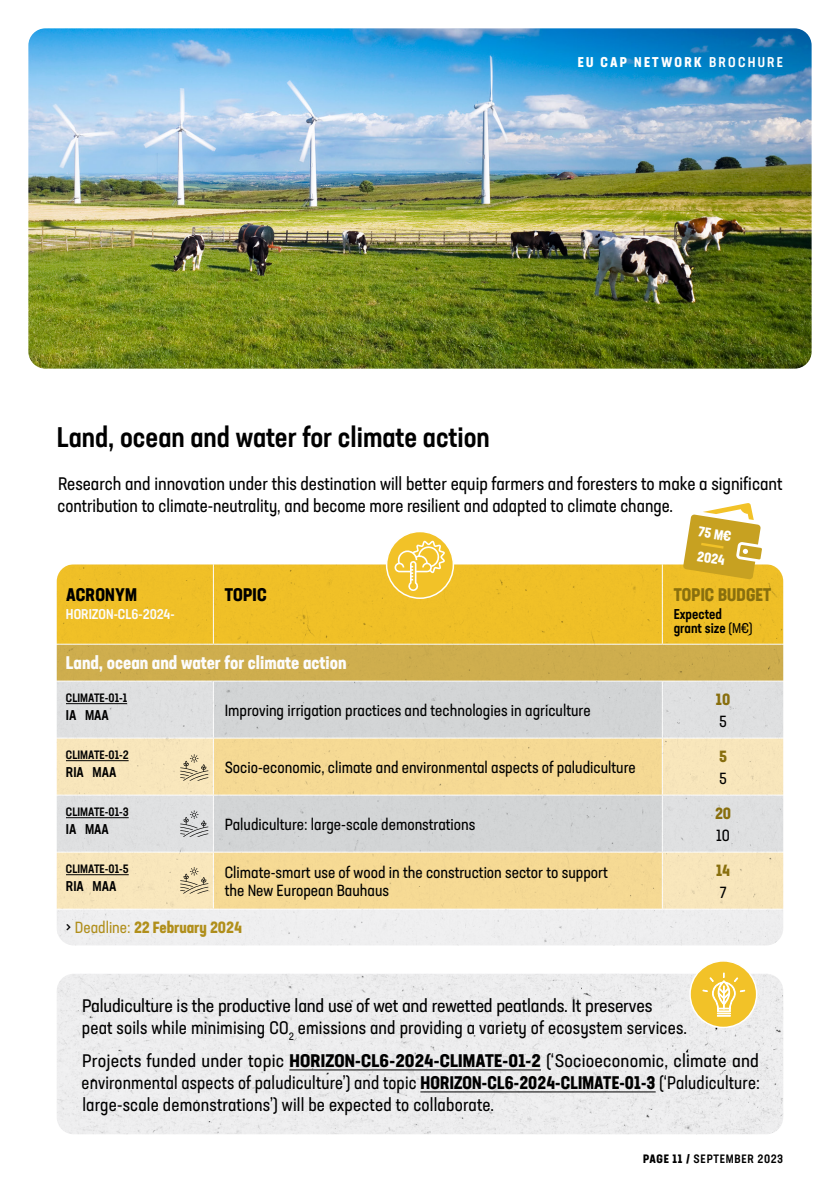
<style>
.page{position:relative;width:840px;height:1191px;background:#fff}
.page>*{position:absolute;margin:0;border:0;box-sizing:border-box;transform-origin:0 0}
.t1{font:500 condensed 28px "Neusa Next Std";color:#000}
.t2{font:condensed 18px/22px "Neusa Next Std";color:#000;scale:1.04 1}
.t3{font:condensed 18px/22px "Neusa Next Std";color:#000}
.t4{font:700 condensed 18px "Neusa Next Std";color:#fff}
.t5{font:700 condensed 18px "Neusa Next Std";letter-spacing:.01em;color:#000}
.t6{font:700 condensed 18px "Neusa Next Std";letter-spacing:.01em;color:#8b710f}
.t7{font:condensed 16px/18px "Neusa Next Std";color:#000}
.t8{font:700 condensed 16px "Neusa Next Std";color:#b3911c}
.t9{font:700 condensed 16px "Neusa Next Std";color:#8b710f}
.t10{font:500 condensed 14px/14px "Neusa Next Std";color:#000}
.t11{font:700 condensed 14px/24.2px "Neusa Next Std";letter-spacing:.16em;color:#fff}
.t12{font:500 condensed 14px "Neusa Next Std";color:#fff}
.t13{font:500 condensed 12px "Neusa Next Std";color:#000}
.t14{font:500 condensed 12px "Neusa Next Std";letter-spacing:.06em;color:#000}
.s1{font-weight:500}
.s2{font-weight:400}
.s3{font-weight:400;color:#000}
.s4{font-weight:700}
</style>
<div class="page">
<img style="left:28px;top:28px;width:783px;height:341px">
<div style="left:57px;top:973px;width:725px;height:161px;background:#ededee"></div>
<hr style="left:289px;top:1069px;width:251px;height:1px;background:#000">
<hr style="left:420px;top:1091px;width:235px;height:1px;background:#000">
<div style="left:57px;top:564px;width:725px;height:79px;background:#efbf27"></div>
<div style="left:57px;top:644px;width:725px;height:37px;background:#d1b04f"></div>
<div style="left:57px;top:681px;width:725px;height:56px;background:#dfe0e1"></div>
<div style="left:214px;top:681px;width:447px;height:56px;background:#d2d4d5"></div>
<svg style="left:57px;top:738px;width:725px;height:170px;background:#eee3c7"></svg>
<svg style="left:214px;top:738px;width:447px;height:170px;background:#e9d7aa"></svg>
<div style="left:57px;top:909px;width:725px;height:36px;background:#f1f1f2"></div>
<hr style="left:661px;top:564px;width:1px;height:79px;background:#fff">
<hr style="left:213px;top:680px;width:449px;height:1px;background:#fff">
<hr style="left:662px;top:680px;width:120px;height:1px;background:#fff">
<hr style="left:661px;top:681px;width:1px;height:56px;background:#fff">
<hr style="left:213px;top:738px;width:1px;height:56px;background:#fff">
<hr style="left:213px;top:795px;width:1px;height:56px;background:#fff">
<hr style="left:661px;top:852px;width:1px;height:56px;background:#fff">
<hr style="left:213px;top:564px;width:1px;height:79px;background:#fff">
<hr style="left:57px;top:680px;width:156px;height:1px;background:#fff">
<hr style="left:213px;top:681px;width:1px;height:56px;background:#fff">
<hr style="left:661px;top:738px;width:1px;height:56px;background:#fff">
<hr style="left:57px;top:794px;width:156px;height:1px;background:#fff">
<hr style="left:213px;top:794px;width:449px;height:1px;background:#fff">
<hr style="left:662px;top:794px;width:120px;height:1px;background:#fff">
<hr style="left:661px;top:795px;width:1px;height:56px;background:#fff">
<hr style="left:213px;top:851px;width:449px;height:1px;background:#fff">
<hr style="left:662px;top:851px;width:120px;height:1px;background:#fff">
<hr style="left:57px;top:851px;width:156px;height:1px;background:#fff">
<hr style="left:213px;top:852px;width:1px;height:56px;background:#fff">
<hr style="left:66px;top:703px;width:61px;height:1px;background:#000">
<hr style="left:66px;top:760px;width:62px;height:1px;background:#000">
<hr style="left:66px;top:817px;width:63px;height:1px;background:#000">
<hr style="left:66px;top:874px;width:63px;height:1px;background:#000">
<svg style="left:682px;top:503px;width:79px;height:76px"></svg>
<svg style="left:386px;top:531px;width:67px;height:67px"></svg>
<div style="left:385px;top:531px;width:69px;height:68px;border:2px solid #fff;border-radius:50%"></div>
<svg style="left:394px;top:540px;width:51px;height:51px;background:#f4ce53"></svg>
<div style="left:689px;top:961px;width:67px;height:66px;background:#f2c228;border-radius:50%"></div>
<div style="left:689px;top:960px;width:68px;height:68px;border:2px solid #fff;border-radius:50%"></div>
<svg style="left:702px;top:972px;width:42px;height:44px"></svg>
<svg style="left:180px;top:754px;width:28px;height:26px"></svg>
<svg style="left:180px;top:810px;width:28px;height:27px"></svg>
<svg style="left:180px;top:867px;width:28px;height:26px"></svg>
<p class="t11" style="left:577px;top:50px;width:207px">EU CAP NETWORK <span class="s1">BROCHURE</span></p>
<h1 class="t1" style="left:57px;top:419px;width:434px">Land, ocean and water for climate action</h1>
<p class="t3" style="left:57px;top:472px;width:726px">Research and innovation under this destination will better equip farmers and foresters to make a significant contribution to climate-neutrality, and become more resilient and adapted to climate change.</p>
<p class="t11" style="left:700px;top:519px;width:35px;rotate:9deg">75 M€<br>2024</p>
<p class="t5" style="left:66px;top:583px;width:72px">ACRONYM</p>
<p class="t12" style="left:66px;top:605px;width:110px">HORIZON-CL6-2024-</p>
<p class="t5" style="left:225px;top:583px;width:43px">TOPIC</p>
<p class="t6" style="left:673px;top:583px;width:99px">TOPIC BUDGET</p>
<p class="t10" style="left:673px;top:606px;width:80px">Expected grant size <span class="s2">(M€)</span></p>
<p class="t4" style="left:66px;top:651px;width:282px">Land, ocean and water for climate action</p>
<p class="t13" style="left:66px;top:690px;width:63px">CLIMATE-01-1</p>
<p class="t10" style="left:66px;top:707px;width:44px">IA MAA</p>
<p class="t7" style="left:225px;top:701px;width:367px">Improving irrigation practices and technologies in agriculture</p>
<p class="t9" style="left:715px;top:689px;width:16px">10</p>
<p class="t7" style="left:718px;top:712px;width:9px">5</p>
<p class="t13" style="left:66px;top:747px;width:64px">CLIMATE-01-2</p>
<p class="t10" style="left:66px;top:764px;width:52px">RIA MAA</p>
<p class="t7" style="left:225px;top:758px;width:412px">Socio-economic, climate and environmental aspects of paludiculture</p>
<p class="t13" style="left:66px;top:804px;width:64px">CLIMATE-01-3</p>
<p class="t10" style="left:66px;top:821px;width:44px">IA MAA</p>
<p class="t7" style="left:225px;top:815px;width:252px">Paludiculture: large-scale demonstrations</p>
<p class="t9" style="left:718px;top:746px;width:10px">5</p>
<p class="t7" style="left:718px;top:769px;width:9px">5</p>
<p class="t9" style="left:714px;top:803px;width:18px">20</p>
<p class="t7" style="left:715px;top:826px;width:15px">10</p>
<p class="t13" style="left:66px;top:861px;width:64px">CLIMATE-01-5</p>
<p class="t10" style="left:66px;top:878px;width:52px">RIA MAA</p>
<p class="t7" style="left:225px;top:863px;width:384px">Climate-smart use of wood in the construction sector to support the New European Bauhaus</p>
<p class="t9" style="left:715px;top:860px;width:16px">14</p>
<p class="t7" style="left:719px;top:883px;width:8px">7</p>
<p class="t8" style="left:66px;top:917px;width:177px"><span class="s3">&gt;</span> <span class="s2">Deadline:</span> 22 February 2024</p>
<p class="t2" style="left:82px;top:994px;width:583px">Paludiculture is the productive land use of wet and rewetted peatlands. It preserves peat soils while minimising CO<sub>2</sub> emissions and providing a variety of ecosystem services.</p>
<p class="t2" style="left:82px;top:1049px;width:653px;text-align:justify">Projects funded under topic <span class="s4">HORIZON-CL6-2024-CLIMATE-01-2</span> (‘Socioeconomic, climate and environmental aspects of paludiculture’) and topic <span class="s4">HORIZON-CL6-2024-CLIMATE-01-3</span> (‘Paludiculture: large-scale demonstrations’) will be expected to collaborate.</p>
<p class="t14" style="left:642px;top:1151px;width:141px"><span class="s4">PAGE 11 /</span> SEPTEMBER 2023</p>
</div>
